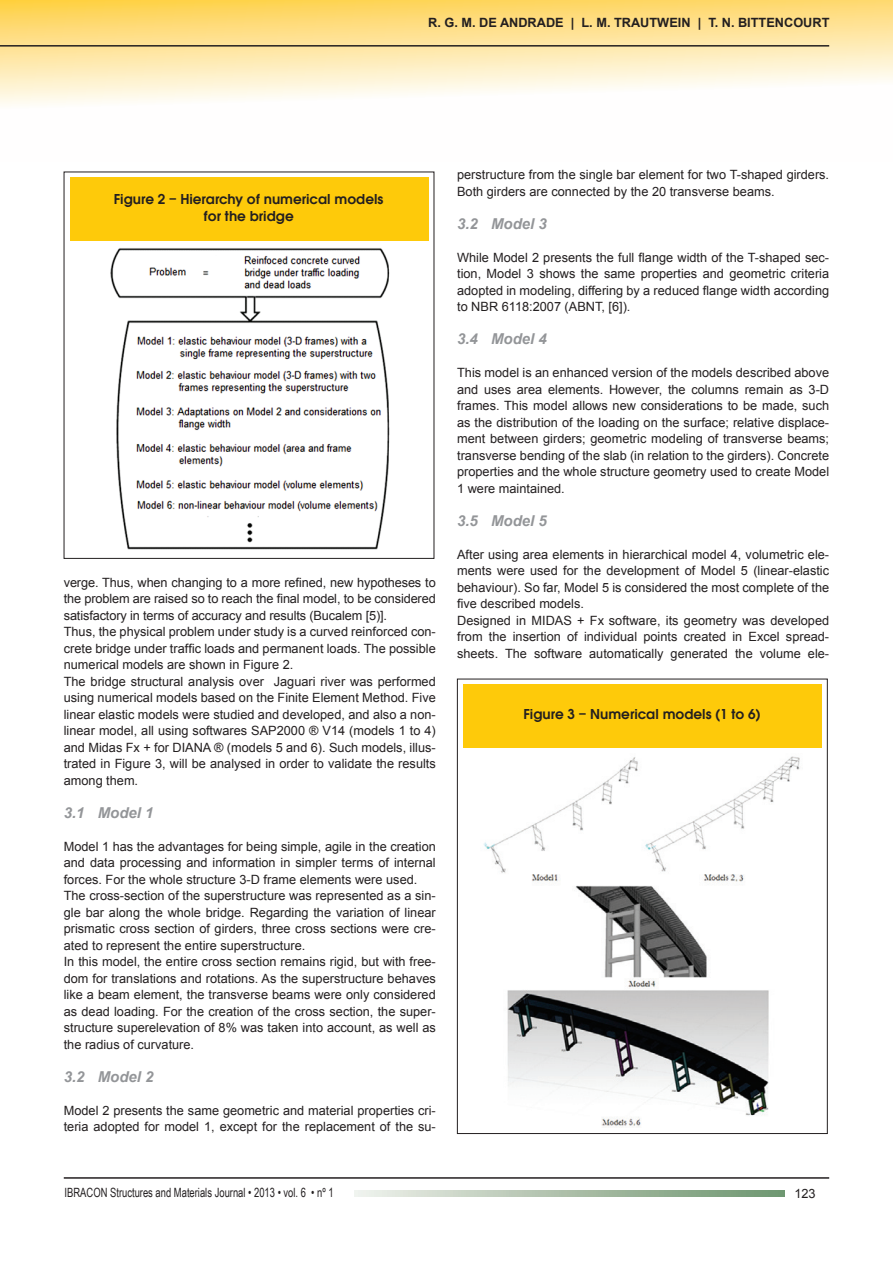
<style>
.page{position:relative;width:893px;height:1263px;background:#fff}
.page>*{position:absolute;margin:0;border:0;box-sizing:border-box;transform-origin:0 0}
.t1{font:600 15px/17.5px "Avant Garde ITC";color:#231f20;text-align:center}
.t2{font:italic 700 15px "Arial";color:#939598}
.t3{font:12.75px/16.5px "Arial";color:#231f20}
.t4{font:12.75px "Arial Narrow";color:#231f20;scale:.9 1}
.t5{font:700 12.75px "Arial";color:#231f20}
</style>
<div class="page">
<svg style="left:0;top:0;width:893px;height:105px"></svg>
<hr style="left:64px;top:1177px;width:765px;height:2px;background:#231f20">
<hr style="left:0;top:45px;width:829px;height:2px;background:#231f20">
<svg style="left:354px;top:1190px;width:431px;height:6px;background:#acc0aa"></svg>
<div style="left:70px;top:177px;width:358px;height:63px;background:#feca0a"></div>
<img style="left:110px;top:248px;width:280px;height:302px">
<div style="left:463px;top:684px;width:359px;height:63px;background:#feca0a"></div>
<img style="left:483px;top:756px;width:317px;height:371px">
<p class="t5" style="left:428px;top:15px;width:394px">R. G. M. DE ANDRADE | L. M. TRAUTWEIN | T. N. BITTENCOURT</p>
<p class="t1" style="left:114px;top:190px;width:271px">Figure 2 – Hierarchy of numerical models for the bridge</p>
<p class="t3" style="left:64px;top:574px;width:374px">verge. Thus, when changing to a more refined, new hypotheses to the problem are raised so to reach the final model, to be considered satisfactory in terms of accuracy and results (Bucalem [5)].<br>Thus, the physical problem under study is a curved reinforced con&shy;crete bridge under traffic loads and permanent loads. The possible numerical models are shown in Figure 2.<br>The bridge structural analysis over Jaguari river was performed using numerical models based on the Finite Element Method. Five linear elastic models were studied and developed, and also a non&shy;linear model, all using softwares SAP2000 ® V14 (models 1 to 4) and Midas Fx + for DIANA ® (models 5 and 6). Such models, illus&shy;trated in Figure 3, will be analysed in order to validate the results among them.</p>
<p class="t2" style="left:64px;top:802px;width:91px">3.1 Model 1</p>
<p class="t3" style="left:64px;top:838px;width:374px">Model 1 has the advantages for being simple, agile in the creation and data processing and information in simpler terms of internal forces. For the whole structure 3-D frame elements were used.<br>The cross-section of the superstructure was represented as a sin&shy;gle bar along the whole bridge. Regarding the variation of linear prismatic cross section of girders, three cross sections were cre&shy;ated to represent the entire superstructure.<br>In this model, the entire cross section remains rigid, but with free&shy;dom for translations and rotations. As the superstructure behaves like a beam element, the transverse beams were only considered as dead loading. For the creation of the cross section, the super&shy;structure superelevation of 8% was taken into account, as well as the radius of curvature.</p>
<p class="t2" style="left:64px;top:1066px;width:91px">3.2 Model 2</p>
<p class="t3" style="left:64px;top:1102px;width:374px">Model 2 presents the same geometric and material properties cri&shy;teria adopted for model 1, except for the replacement of the su-</p>
<p class="t3" style="left:457px;top:167px;width:374px">perstructure from the single bar element for two T-shaped girders.<br>Both girders are connected by the 20 transverse beams.</p>
<p class="t2" style="left:457px;top:214px;width:91px">3.2 Model 3</p>
<p class="t3" style="left:457px;top:249px;width:374px;text-align:justify">While Model 2 presents the full flange width of the T-shaped sec&shy;tion, Model 3 shows the same properties and geometric criteria adopted in modeling, differing by a reduced flange width according to NBR 6118:2007 (ABNT, [6]).</p>
<p class="t2" style="left:457px;top:329px;width:91px">3.4 Model 4</p>
<p class="t3" style="left:457px;top:365px;width:374px;text-align:justify">This model is an enhanced version of the models described above and uses area elements. However, the columns remain as 3-D frames. This model allows new considerations to be made, such as the distribution of the loading on the surface; relative displace&shy;ment between girders; geometric modeling of transverse beams; transverse bending of the slab (in relation to the girders). Concrete properties and the whole structure geometry used to create Model 1 were maintained.</p>
<p class="t2" style="left:457px;top:511px;width:91px">3.5 Model 5</p>
<p class="t3" style="left:457px;top:546px;width:374px">After using area elements in hierarchical model 4, volumetric ele&shy;ments were used for the development of Model 5 (linear-elastic behaviour). So far, Model 5 is considered the most complete of the five described models.<br>Designed in MIDAS + Fx software, its geometry was developed from the insertion of individual points created in Excel spread&shy;sheets. The software automatically generated the volume ele-</p>
<p class="t1" style="left:524px;top:706px;width:238px">Figure 3 – Numerical models (1 to 6)</p>
<p class="t4" style="left:65px;top:1183px;width:300px">IBRACON Structures and Materials Journal • 2013 • vol. 6 • nº 1</p>
<p class="t3" style="left:794px;top:1185px;width:23px">123</p>
</div>
